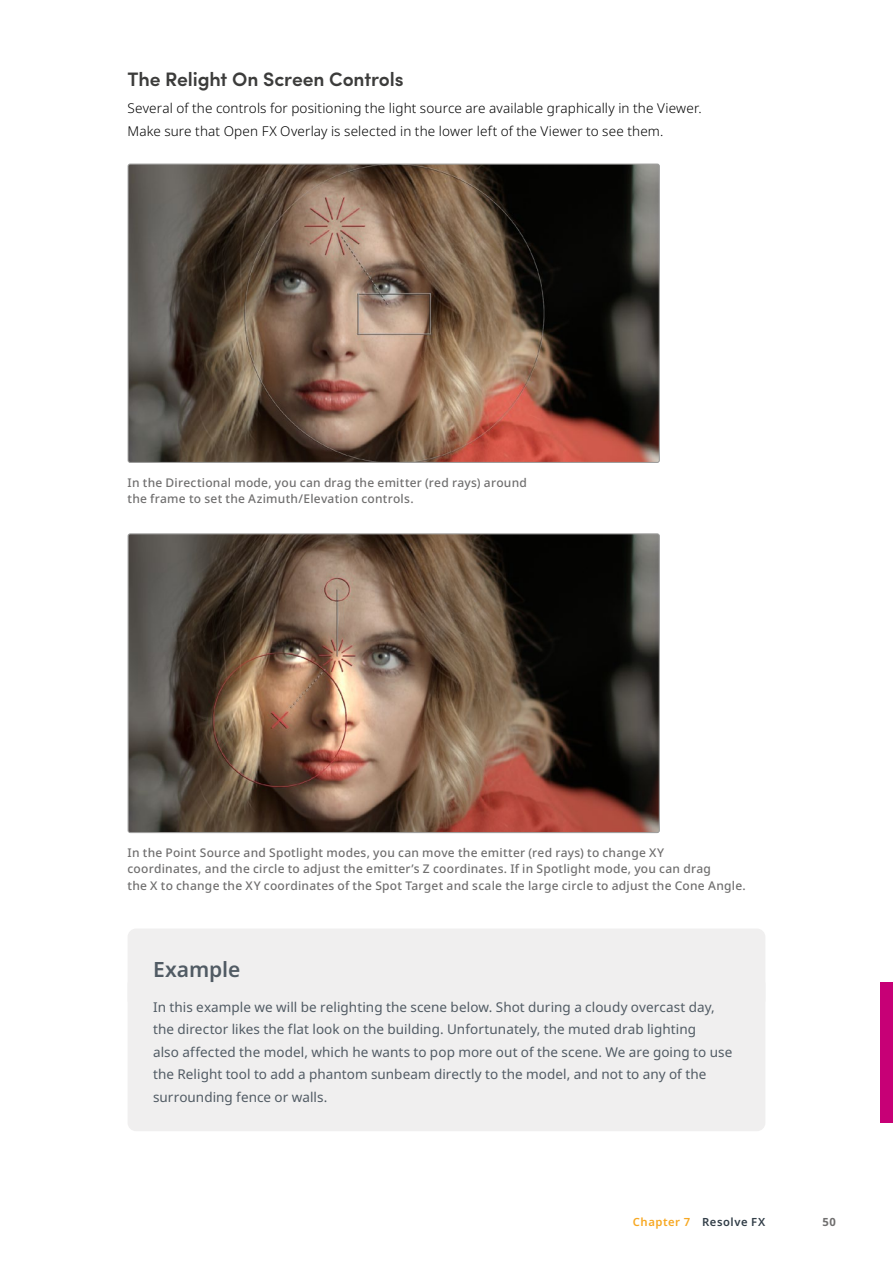
<style>
.page{position:relative;width:893px;height:1263px;background:#fff}
.page>*{position:absolute;margin:0;border:0;box-sizing:border-box;transform-origin:0 0}
.t1{font:600 21px "Noto Sans";letter-spacing:-.005em;color:#515b64}
.t2{font:600 19.5px "Sofia Pro";letter-spacing:-.01em;color:#3c3c3b}
.t3{font:13.5px/22.5px "Noto Sans";letter-spacing:.005em;color:#515b64}
.t4{font:300 13.5px/22.5px "Noto Sans";letter-spacing:.01em;color:#000}
.t5{font:500 12px/16.5px "Noto Sans";letter-spacing:.02em;color:#706f6f}
.t6{font:600 11.25px "Noto Sans";letter-spacing:.05em;color:#323e48}
.t7{font:700 11.25px "Noto Sans";color:#706f6f}
.s1{color:#f7a822}
</style>
<div class="page">
<div style="left:880px;top:983px;width:13px;height:140px;background:#c70076"></div>
<div style="left:128px;top:928px;width:637px;height:80px;background:#f0efef;border-radius:9px"></div>
<div style="left:128px;top:976px;width:637px;height:155px;background:#f0efef;border-radius:9px"></div>
<img style="left:128px;top:164px;width:530px;height:297px">
<div style="left:128px;top:164px;width:532px;height:299px;border:1px solid #9d9d9c;border-radius:2px"></div>
<img style="left:130px;top:535px;width:528px;height:296px">
<div style="left:128px;top:533px;width:532px;height:300px;border:1px solid #9d9d9c;border-radius:2px"></div>
<h2 class="t2" style="left:128px;top:65px;width:277px">The Relight On Screen Controls</h2>
<p class="t4" style="left:128px;top:97px;width:576px">Several of the controls for positioning the light source are available graphically in the Viewer.<br>Make sure that Open FX Overlay is selected in the lower left of the Viewer to see them.</p>
<p class="t5" style="left:128px;top:474px;width:401px">In the Directional mode, you can drag the emitter (red rays) around the frame to set the Azimuth/Elevation controls.</p>
<p class="t5" style="left:128px;top:845px;width:620px">In the Point Source and Spotlight modes, you can move the emitter (red rays) to change XY<br>coordinates, and the circle to adjust the emitter’s Z coordinates. If in Spotlight mode, you can drag<br>the X to change the XY coordinates of the Spot Target and scale the large circle to adjust the Cone Angle.</p>
<h1 class="t1" style="left:153px;top:954px;width:89px">Example</h1>
<p class="t3" style="left:153px;top:996px;width:581px">In this example we will be relighting the scene below. Shot during a cloudy overcast day, the director likes the flat look on the building. Unfortunately, the muted drab lighting<br>also affected the model, which he wants to pop more out of the scene. We are going to use the Relight tool to add a phantom sunbeam directly to the model, and not to any of the surrounding fence or walls.</p>
<p class="t6" style="left:633px;top:1214px;width:134px"><span class="s1">Chapter 7</span> Resolve FX</p>
<p class="t7" style="left:822px;top:1214px;width:15px">50</p>
</div>
